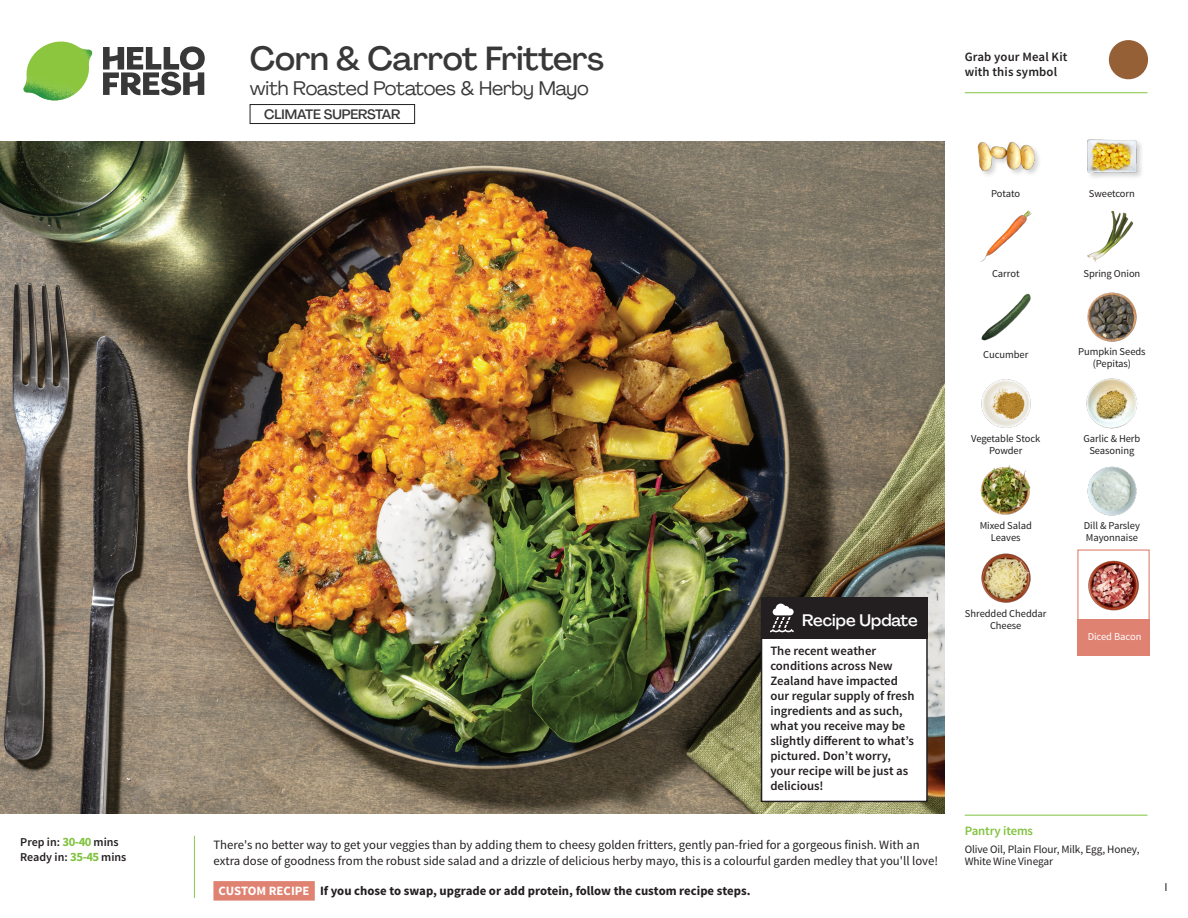
<style>
.page{position:relative;width:1188px;height:918px;background:#fff}
.page>*{position:absolute;margin:0;border:0;box-sizing:border-box;transform-origin:0 0}
._15_Titel_UK{font:500 33px "Agrandir";letter-spacing:-.02em;color:#383839}
._15_Titel_UK-2{font:19.5px "Agrandir";letter-spacing:-.01em;color:#383839}
.Steps_Text_AU{font:500 16.5px "Agrandir";color:#fff}
.t1{font:500 13.5px "Agrandir";letter-spacing:-.01em;color:#383839}
.Step_6_Text_AU{font:12.75px/16.5px "Source Sans Pro";color:#231f20}
.Steps_Text_AU-2{font:600 12.75px/15px "Source Sans Pro";color:#231f20}
.Step_6_Text_AU-2{font:700 12.75px "Source Sans Pro";color:#231f20}
._04_Headers_Front{font:600 12.75px "Source Sans Pro";letter-spacing:-.01em;color:#81c340}
._04_Intro{font:600 12px "Source Sans Pro";color:#231f20}
.t2{font:12px "Source Sans Pro";color:#231f20}
._05_Pantry{font:11.25px/12px "Source Sans Pro";letter-spacing:-.01em;color:#231f20}
._18_FRONT_ingredient{font:10.5px/12px "Source Sans Pro";letter-spacing:-.005em;color:#231f20;text-align:center}
._18_FRONT_ingredient-2{font:10.5px "Source Sans Pro";letter-spacing:-.005em;color:#fff}
.s1{font-weight:700;font-size:12.75px;color:#81c340}
.s2{color:#fff}
</style>
<div class="page">
<svg style="left:103px;top:46px;width:102px;height:49px"></svg>
<img style="left:23px;top:42px;width:69px;height:59px">
<svg style="left:194px;top:835px;width:121px;height:66px"></svg>
<img style="left:0;top:142px;width:945px;height:672px">
<div style="left:250px;top:104px;width:165px;height:20px;border:1px solid #231f20"></div>
<img style="left:1087px;top:292px;width:50px;height:50px">
<img style="left:1086px;top:378px;width:52px;height:51px">
<img style="left:981px;top:379px;width:50px;height:49px">
<img style="left:981px;top:466px;width:50px;height:49px">
<img style="left:981px;top:553px;width:50px;height:50px">
<img style="left:981px;top:293px;width:50px;height:48px">
<img style="left:980px;top:210px;width:52px;height:52px">
<img style="left:1087px;top:210px;width:47px;height:52px">
<div style="left:977px;top:141px;width:65px;height:37px;background:#231f20;opacity:.2"></div>
<img style="left:977px;top:141px;width:57px;height:37px">
<div style="left:1086px;top:138px;width:59px;height:42px;background:#fafafa"></div>
<img style="left:1087px;top:139px;width:54px;height:38px">
<img style="left:1087px;top:466px;width:50px;height:50px">
<div style="left:1077px;top:549px;width:73px;height:73px;border:1px solid #df8272"></div>
<div style="left:1077px;top:619px;width:73px;height:37px;background:#df8272"></div>
<img style="left:1088px;top:560px;width:51px;height:51px">
<hr style="left:965px;top:815px;width:183px;height:1px;background:#81c340">
<svg style="left:1091px;top:40px;width:58px;height:54px"></svg>
<hr style="left:965px;top:92px;width:183px;height:1px;background:#81c340">
<div style="left:762px;top:606px;width:165px;height:195px;background:#fff"></div>
<div style="left:761px;top:605px;width:167px;height:197px;border:2px solid #231f20"></div>
<div style="left:761px;top:597px;width:167px;height:41px;background:#231f20"></div>
<svg style="left:770px;top:604px;width:24px;height:28px"></svg>
<p class="_04_Intro" style="left:20px;top:835px;width:100px">Prep in: <span class="s1">30-40</span> mins</p>
<p class="_04_Intro" style="left:20px;top:850px;width:108px">Ready in: <span class="s1">35-45</span> mins</p>
<p class="_15_Titel_UK" style="left:250px;top:38px;width:356px">Corn &amp; Carrot Fritters</p>
<p class="_15_Titel_UK-2" style="left:250px;top:76px;width:340px">with Roasted Potatoes &amp; Herby Mayo</p>
<p class="t1" style="left:264px;top:106px;width:138px">CLIMATE SUPERSTAR</p>
<p class="Steps_Text_AU-2" style="left:965px;top:50px;width:104px">Grab your Meal Kit with this symbol</p>
<p class="_18_FRONT_ingredient" style="left:991px;top:188px;width:31px">Potato</p>
<p class="_18_FRONT_ingredient" style="left:1089px;top:188px;width:48px">Sweetcorn</p>
<p class="Steps_Text_AU" style="left:802px;top:610px;width:117px">Recipe Update</p>
<p class="Steps_Text_AU-2" style="left:770px;top:644px;width:146px">The recent weather conditions across New<br>Zealand have impacted our regular supply of fresh ingredients and as such, what you receive may be slightly different to what’s pictured. Don’t worry, your recipe will be just as delicious!</p>
<p class="Step_6_Text_AU" style="left:213px;top:837px;width:726px">There's no better way to get your veggies than by adding them to cheesy golden fritters, gently pan-fried for a gorgeous finish. With an extra dose of goodness from the robust side salad and a drizzle of delicious herby mayo, this is a colourful garden medley that you'll love!</p>
<p class="Step_6_Text_AU-2" style="left:219px;top:882px;width:533px"><span class="s2">CUSTOM RECIPE</span> If you chose to swap, upgrade or add protein, follow the custom recipe steps.</p>
<p class="_18_FRONT_ingredient" style="left:992px;top:268px;width:29px">Carrot</p>
<p class="_18_FRONT_ingredient" style="left:1083px;top:268px;width:58px">Spring Onion</p>
<p class="_18_FRONT_ingredient" style="left:983px;top:349px;width:47px">Cucumber</p>
<p class="_18_FRONT_ingredient" style="left:1078px;top:346px;width:69px">Pumpkin Seeds (Pepitas)</p>
<p class="_18_FRONT_ingredient" style="left:971px;top:433px;width:71px">Vegetable Stock<br>Powder</p>
<p class="_18_FRONT_ingredient" style="left:1083px;top:433px;width:58px">Garlic &amp; Herb<br>Seasoning</p>
<p class="_18_FRONT_ingredient" style="left:980px;top:520px;width:54px">Mixed Salad<br>Leaves</p>
<p class="_18_FRONT_ingredient" style="left:1084px;top:520px;width:58px;text-align:left">Dill &amp; Parsley<br>Mayonnaise</p>
<p class="_18_FRONT_ingredient" style="left:965px;top:607px;width:83px">Shredded Cheddar<br>Cheese</p>
<p class="_18_FRONT_ingredient-2" style="left:1088px;top:630px;width:55px">Diced Bacon</p>
<p class="_04_Headers_Front" style="left:965px;top:822px;width:70px">Pantry items</p>
<p class="_05_Pantry" style="left:965px;top:844px;width:176px">Olive Oil, Plain Flour, Milk, Egg, Honey,<br>White Wine Vinegar</p>
<p class="t2" style="left:1165px;top:879px;width:5px">I</p>
</div>
